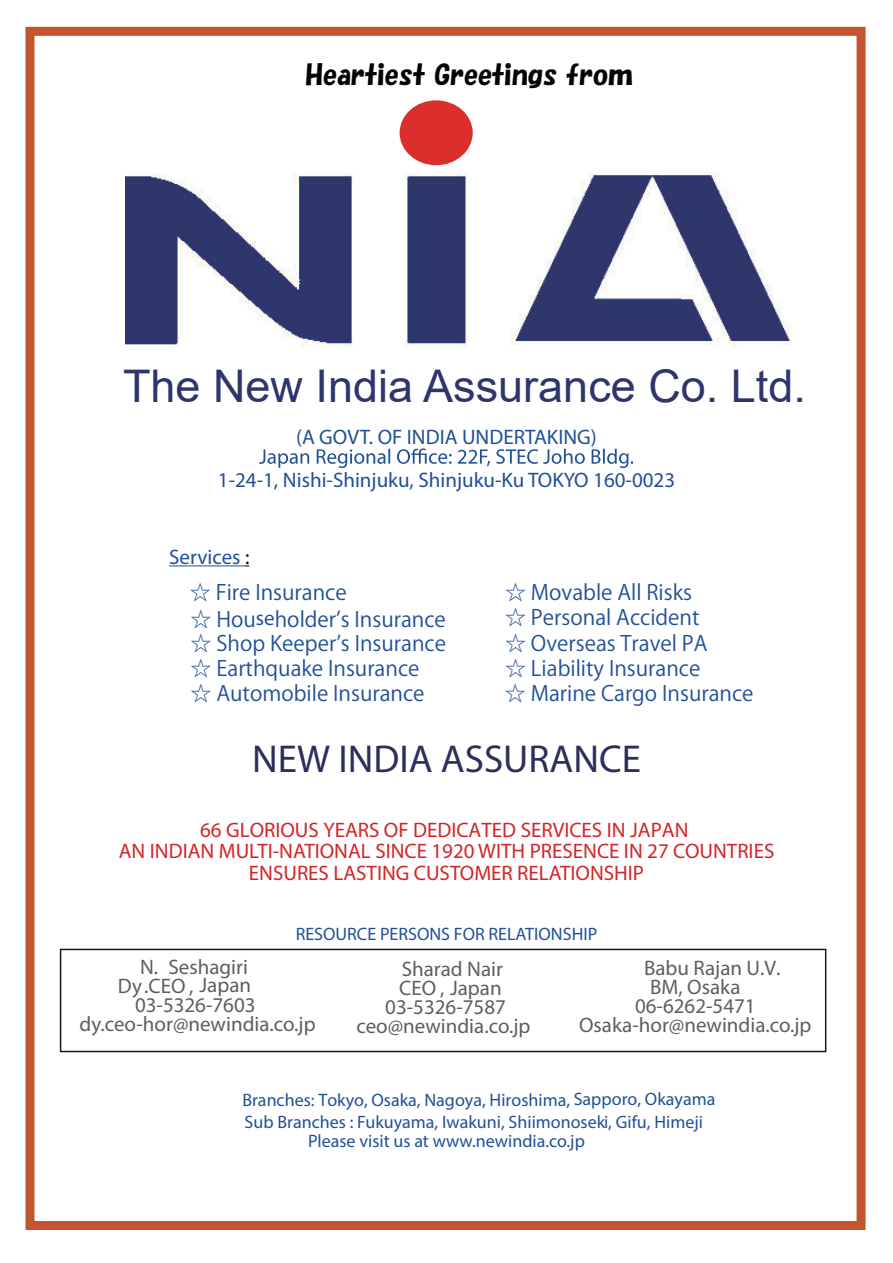
<style>
.page{position:relative;width:893px;height:1263px;background:#fff}
.page>*{position:absolute;margin:0;border:0;box-sizing:border-box;transform-origin:0 0}
.t1{font:45px "Arial";color:#2e356c}
.t2{font:39px "Myriad Pro";color:#2c2f5b}
.t3{font:27px "HGP Soei Kakupoptai";color:#060303}
.t4{font:21px "Koz Go Pr 6 N";color:#215098}
.t5{font:21px "Myriad Pro";color:#5c5f61}
.t6{font:21px/21.6px "Myriad Pro";color:#d32529;text-align:center}
.t7{font:21px/43.2px "Myriad Pro";color:#215098;text-align:center}
.t8{font:18px/21.9px "Myriad Pro";color:#215098}
.s1{color:#060303}
.s2{font-family:"Myriad Pro"}
</style>
<div class="page">
<div style="left:25px;top:27px;width:840px;height:1203px;border:9px solid #c4542d"></div>
<div style="left:60px;top:949px;width:766px;height:103px;border:2px solid #211613"></div>
<svg style="left:259px;top:448px;width:374px;height:20px"></svg>
<hr style="left:169px;top:565px;width:76px;height:1px;background:#215098">
<div style="left:400px;top:100px;width:73px;height:65px;background:#da2f2b;border-radius:50%"></div>
<img style="left:125px;top:174px;width:666px;height:173px">
<p class="t3" style="left:306px;top:61px;width:329px">Heartiest Greetings froｍ</p>
<h1 class="t1" style="left:123px;top:355px;width:684px">The New India Assurance Co. Ltd.</h1>
<p class="t7" style="left:218px;top:415px;width:459px">(A GOVT. OF INDIA UNDERTAKING)<br>1-24-1, Nishi-Shinjuku, Shinjuku-Ku TOKYO 160-0023</p>
<p class="t7" style="left:169px;top:535px;width:82px">Services <span class="s1">:</span></p>
<p class="t4" style="left:190px;top:581px;width:158px">☆ Fire Insurance</p>
<p class="t4" style="left:505px;top:581px;width:189px">☆ Movable All Risks</p>
<p class="t4" style="left:191px;top:607px;width:257px">☆ Hou<span class="s2">se</span>holderʼs Insurance</p>
<p class="t4" style="left:505px;top:606px;width:196px">☆ Personal Accident</p>
<p class="t4" style="left:191px;top:631px;width:257px">☆ Shop Keeperʼs Insurance</p>
<p class="t4" style="left:505px;top:631px;width:204px">☆ Overseas Travel PA</p>
<p class="t4" style="left:191px;top:656px;width:230px">☆ Earthquake Insurance</p>
<p class="t4" style="left:505px;top:656px;width:197px">☆ Liability Insurance</p>
<p class="t4" style="left:191px;top:681px;width:236px">☆ Automobile Insurance</p>
<p class="t4" style="left:505px;top:681px;width:250px">☆ Marine Cargo Insurance</p>
<h2 class="t2" style="left:252px;top:735px;width:390px">NEW INDIA ASSURANCE</h2>
<p class="t6" style="left:119px;top:819px;width:657px">66 GLORIOUS YEARS OF DEDICATED SERVICES IN JAPAN<br>AN INDIAN MULTI-NATIONAL SINCE 1920 WITH PRESENCE IN 27 COUNTRIES<br>ENSURES LASTING CUSTOMER RELATIONSHIP</p>
<p class="t8" style="left:296px;top:922px;width:303px">RESOURCE PERSONS FOR RELATIONSHIP</p>
<p class="t5" style="left:140px;top:954px;width:109px">N. Seshagiri</p>
<p class="t5" style="left:118px;top:973px;width:135px">Dy.CEO , Japan</p>
<p class="t5" style="left:135px;top:992px;width:122px">03-5326-7603</p>
<p class="t5" style="left:80px;top:1011px;width:238px">dy.ceo-hor@newindia.co.jp</p>
<p class="t5" style="left:402px;top:956px;width:103px">Sharad Nair</p>
<p class="t5" style="left:399px;top:975px;width:104px">CEO , Japan</p>
<p class="t5" style="left:385px;top:994px;width:122px">03-5326-7587</p>
<p class="t5" style="left:356px;top:1013px;width:175px">ceo@newindia.co.jp</p>
<p class="t5" style="left:644px;top:955px;width:138px">Babu Rajan U.V.</p>
<p class="t5" style="left:650px;top:974px;width:92px">BM, Osaka</p>
<p class="t5" style="left:635px;top:993px;width:122px">06-6262-5471</p>
<p class="t5" style="left:579px;top:1012px;width:234px">Osaka-hor@newindia.co.jp</p>
<p class="t8" style="left:242px;top:1089px;width:474px">Branches: Tokyo, Osaka, Nagoya, Hiroshima, Sapporo, Okayama<br>Sub Branches : Fukuyama, Iwakuni, Shiimonoseki, Gifu, Himeji</p>
<p class="t8" style="left:308px;top:1129px;width:278px">Please visit us at www.newindia.co.jp</p>
</div>
